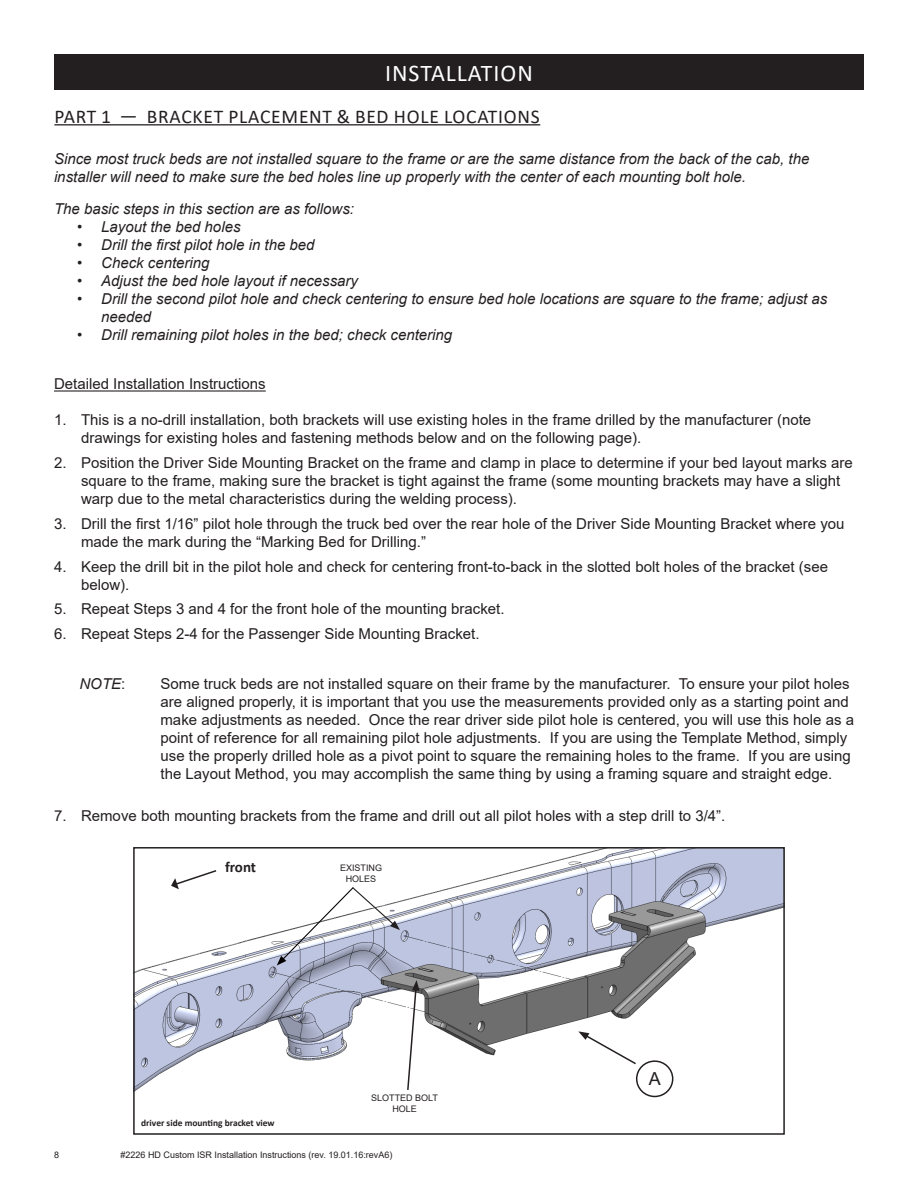
<style>
.page{position:relative;width:918px;height:1188px;background:#fff}
.page>*{position:absolute;margin:0;border:0;box-sizing:border-box;transform-origin:0 0}
.t1{font:24px "Calibri";letter-spacing:.04em;color:#fff}
.t2{font:19.5px "Calibri";letter-spacing:.04em;color:#231f20}
.t3{font:18px "Arial";color:#231f20}
.t4{font:15px/18px "Arial";color:#231f20}
.t5{font:italic 15px/18px "Arial";color:#231f20}
.t6{font:700 15px "Calibri";letter-spacing:-.005em;color:#231f20}
.t7{font:700 9.45px "Calibri";color:#231f20}
.t8{font:9px/10.8px "Arial";color:#231f20;text-align:center}
.s1{font-style:normal}
</style>
<div class="page">
<div style="left:54px;top:54px;width:810px;height:36px;background:#231f20"></div>
<hr style="left:54px;top:390px;width:212px;height:2px;background:#231f20">
<hr style="left:54px;top:124px;width:486px;height:1px;background:#231f20">
<img style="left:136px;top:850px;width:646px;height:248px">
<div style="left:133px;top:847px;width:652px;height:288px;border:2px solid #231f20"></div>
<svg style="left:578px;top:1031px;width:60px;height:35px"></svg>
<svg style="left:277px;top:886px;width:123px;height:80px"></svg>
<div style="left:636px;top:1060px;width:37px;height:37px;border:2px solid #231f20;border-radius:50%"></div>
<svg style="left:171px;top:869px;width:47px;height:20px"></svg>
<svg style="left:406px;top:980px;width:14px;height:112px"></svg>
<h1 class="t1" style="left:385px;top:56px;width:149px">INSTALLATION</h1>
<h2 class="t2" style="left:54px;top:103px;width:487px">PART 1 — BRACKET PLACEMENT &amp; BED HOLE LOCATIONS</h2>
<p class="t5" style="left:54px;top:150px;width:757px">Since most truck beds are not installed square to the frame or are the same distance from the back of the cab, the installer will need to make sure the bed holes line up properly with the center of each mounting bolt hole.</p>
<p class="t5" style="left:54px;top:200px;width:302px">The basic steps in this section are as follows:</p>
<p class="t5" style="left:77px;top:218px;width:165px">• Layout the bed holes</p>
<p class="t5" style="left:77px;top:236px;width:239px">• Drill the first pilot hole in the bed</p>
<p class="t5" style="left:77px;top:254px;width:134px">• Check centering</p>
<p class="t5" style="left:77px;top:272px;width:282px">• Adjust the bed hole layout if necessary</p>
<p class="t5" style="left:101px;top:290px;width:728px;text-indent:-24px">• Drill the second pilot hole and check centering to ensure bed hole locations are square to the frame; adjust as needed</p>
<p class="t5" style="left:77px;top:326px;width:376px">• Drill remaining pilot holes in the bed; check centering</p>
<p class="t4" style="left:54px;top:375px;width:213px">Detailed Installation Instructions</p>
<p class="t4" style="left:81px;top:411px;width:732px;text-indent:-27px">1. This is a no-drill installation, both brackets will use existing holes in the frame drilled by the manufacturer (note drawings for existing holes and fastening methods below and on the following page).</p>
<p class="t4" style="left:81px;top:454px;width:773px;text-indent:-27px">2. Position the Driver Side Mounting Bracket on the frame and clamp in place to determine if your bed layout marks are square to the frame, making sure the bracket is tight against the frame (some mounting brackets may have a slight warp due to the metal characteristics during the welding process).</p>
<p class="t4" style="left:81px;top:515px;width:765px;text-indent:-27px">3. Drill the first 1/16” pilot hole through the truck bed over the rear hole of the Driver Side Mounting Bracket where you made the mark during the “Marking Bed for Drilling.”</p>
<p class="t4" style="left:81px;top:557px;width:749px;text-indent:-27px">4. Keep the drill bit in the pilot hole and check for centering front-to-back in the slotted bolt holes of the bracket (see below).</p>
<p class="t4" style="left:54px;top:600px;width:452px">5. Repeat Steps 3 and 4 for the front hole of the mounting bracket.</p>
<p class="t4" style="left:54px;top:625px;width:427px">6. Repeat Steps 2-4 for the Passenger Side Mounting Bracket.</p>
<p class="t5" style="left:80px;top:675px;width:47px">NOTE<span class="s1">:</span></p>
<p class="t4" style="left:160px;top:674px;width:695px">Some truck beds are not installed square on their frame by the manufacturer. To ensure your pilot holes are aligned properly, it is important that you use the measurements provided only as a starting point and make adjustments as needed. Once the rear driver side pilot hole is centered, you will use this hole as a point of reference for all remaining pilot hole adjustments. If you are using the Template Method, simply use the properly drilled hole as a pivot point to square the remaining holes to the frame. If you are using the Layout Method, you may accomplish the same thing by using a framing square and straight edge.</p>
<p class="t4" style="left:54px;top:807px;width:673px">7. Remove both mounting brackets from the frame and drill out all pilot holes with a step drill to 3/4”.</p>
<p class="t6" style="left:225px;top:857px;width:33px">front</p>
<p class="t8" style="left:340px;top:863px;width:44px">EXISTING<br>HOLES</p>
<p class="t7" style="left:141px;top:1116px;width:135px">driver side mounting bracket view</p>
<p class="t8" style="left:371px;top:1092px;width:68px">SLOTTED BOLT<br>HOLE</p>
<p class="t8" style="left:54px;top:1150px;width:7px">8</p>
<p class="t8" style="left:121px;top:1150px;width:273px">#2226 HD Custom ISR Installation Instructions (rev. 19.01.16:revA6)</p>
<p class="t3" style="left:649px;top:1066px;width:14px">A</p>
</div>
